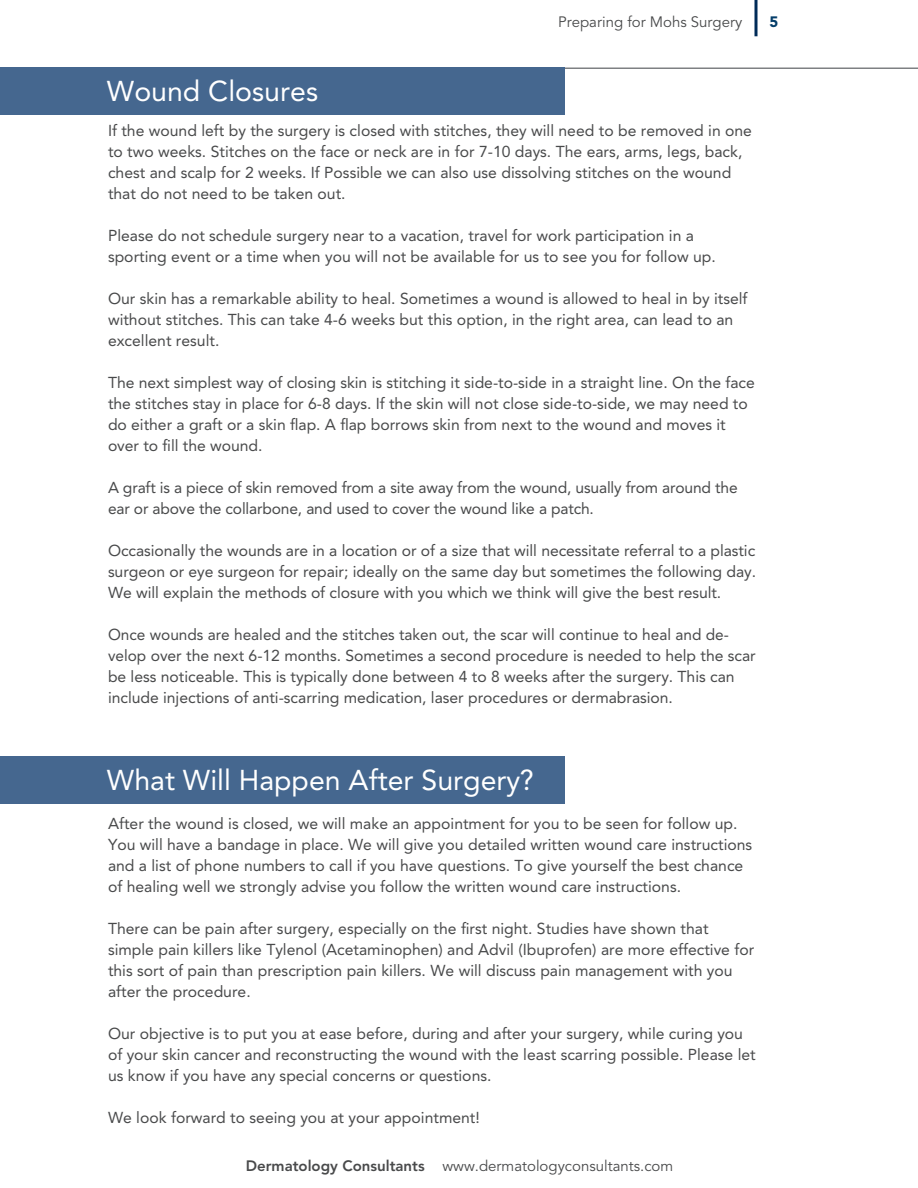
<style>
.page{position:relative;width:918px;height:1188px;background:#fff}
.page>*{position:absolute;margin:0;border:0;box-sizing:border-box;transform-origin:0 0}
.t1{font:28.5px "Avenir";color:#fff}
.Main{font:15.75px/21px "Avenir";color:#494a4b}
.t2{font:15px "Avenir";color:#494a4b}
.t3{font:900 15px "Avenir";color:#053e6a}
.s1{font-weight:800}
</style>
<div class="page">
<hr style="left:0;top:68px;width:918px;height:1px;background:#7e8083">
<svg style="left:754px;top:0;width:4px;height:36px"></svg>
<div style="left:0;top:68px;width:565px;height:47px;background:#45678f"></div>
<div style="left:0;top:757px;width:565px;height:47px;background:#45678f"></div>
<p class="t2" style="left:558px;top:13px;width:186px">Preparing for Mohs Surgery</p>
<p class="t3" style="left:770px;top:13px;width:10px">5</p>
<p class="t1" style="left:107px;top:75px;width:213px">Wound Closures</p>
<p class="Main" style="left:108px;top:121px;width:646px">If the wound left by the surgery is closed with stitches, they will need to be removed in one to two weeks. Stitches on the face or neck are in for 7-10 days. The ears, arms, legs, back, chest and scalp for 2 weeks. If Possible we can also use dissolving stitches on the wound that do not need to be taken out.</p>
<p class="Main" style="left:108px;top:226px;width:609px">Please do not schedule surgery near to a vacation, travel for work participation in a sporting event or a time when you will not be available for us to see you for follow up.</p>
<p class="Main" style="left:108px;top:289px;width:641px">Our skin has a remarkable ability to heal. Sometimes a wound is allowed to heal in by itself without stitches. This can take 4-6 weeks but this option, in the right area, can lead to an excellent result.</p>
<p class="Main" style="left:108px;top:373px;width:648px">The next simplest way of closing skin is stitching it side-to-side in a straight line. On the face the stitches stay in place for 6-8 days. If the skin will not close side-to-side, we may need to do either a graft or a skin flap. A flap borrows skin from next to the wound and moves it over to fill the wound.</p>
<p class="Main" style="left:108px;top:478px;width:631px">A graft is a piece of skin removed from a site away from the wound, usually from around the ear or above the collarbone, and used to cover the wound like a patch.</p>
<p class="Main" style="left:108px;top:541px;width:650px;text-align:justify">Occasionally the wounds are in a location or of a size that will necessitate referral to a plastic surgeon or eye surgeon for repair; ideally on the same day but sometimes the following day.<br>We will explain the methods of closure with you which we think will give the best result.</p>
<p class="Main" style="left:108px;top:625px;width:649px">Once wounds are healed and the stitches taken out, the scar will continue to heal and de&shy;velop over the next 6-12 months. Sometimes a second procedure is needed to help the scar be less noticeable. This is typically done between 4 to 8 weeks after the surgery. This can include injections of anti-scarring medication, laser procedures or dermabrasion.</p>
<p class="t1" style="left:107px;top:763px;width:429px">What Will Happen After Surgery?</p>
<p class="Main" style="left:108px;top:814px;width:646px">After the wound is closed, we will make an appointment for you to be seen for follow up.<br>You will have a bandage in place. We will give you detailed written wound care instructions and a list of phone numbers to call if you have questions. To give yourself the best chance of healing well we strongly advise you follow the written wound care instructions.</p>
<p class="Main" style="left:108px;top:919px;width:648px">There can be pain after surgery, especially on the first night. Studies have shown that simple pain killers like Tylenol (Acetaminophen) and Advil (Ibuprofen) are more effective for this sort of pain than prescription pain killers. We will discuss pain management with you after the procedure.</p>
<p class="Main" style="left:108px;top:1024px;width:649px">Our objective is to put you at ease before, during and after your surgery, while curing you of your skin cancer and reconstructing the wound with the least scarring possible. Please let us know if you have any special concerns or questions.</p>
<p class="Main" style="left:108px;top:1108px;width:373px">We look forward to seeing you at your appointment!</p>
<p class="t2" style="left:246px;top:1158px;width:429px"><span class="s1">Dermatology Consultants</span> www.dermatologyconsultants.com</p>
</div>
